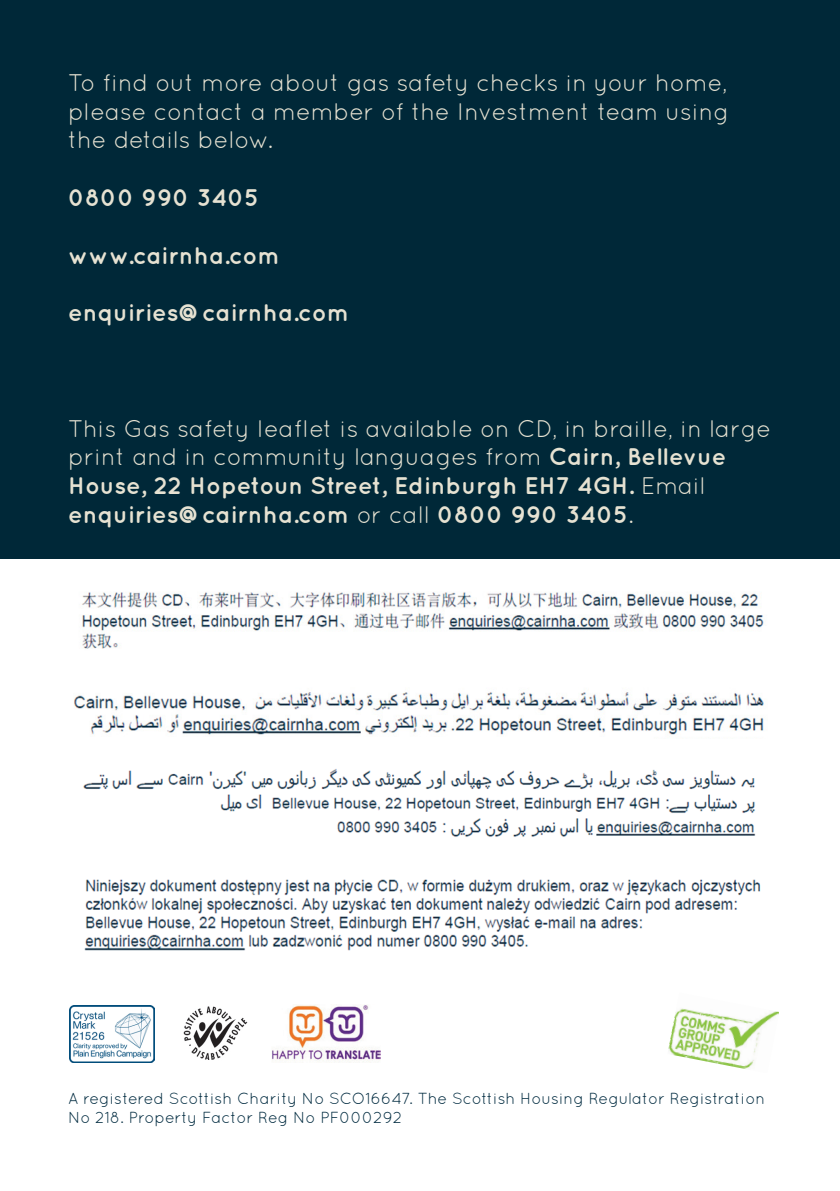
<style>
.page{position:relative;width:840px;height:1191px;background:#fff}
.page>*{position:absolute;margin:0;border:0;box-sizing:border-box;transform-origin:0 0}
.BODY_TEXT_B{font:24px/28.8px "Quicksand";color:#e6e2d2;text-align:justify}
.BODY_TEXT_B_BOLD{font:700 24px "Quicksand";color:#e6e2d2}
.BODY_TEXT_C{font:16px/19.2px "Quicksand";color:#002b40}
.s1{font-weight:700}
</style>
<div class="page">
<img style="left:668px;top:1008px;width:110px;height:61px">
<img style="left:272px;top:1005px;width:108px;height:57px">
<img style="left:183px;top:1006px;width:65px;height:54px">
<img style="left:69px;top:1005px;width:85px;height:57px">
<div style="left:0;top:0;width:839px;height:559px;background:#002838"></div>
<img style="left:74px;top:692px;width:690px;height:43px">
<img style="left:84px;top:879px;width:677px;height:71px">
<img style="left:83px;top:769px;width:673px;height:68px">
<img style="left:81px;top:592px;width:683px;height:57px">
<p class="BODY_TEXT_B" style="left:68px;top:68px;width:662px">To find out more about gas safety checks in your home, please contact a member of the Investment team using the details below.</p>
<p class="BODY_TEXT_B_BOLD" style="left:68px;top:183px;width:192px">0800 990 3405</p>
<p class="BODY_TEXT_B_BOLD" style="left:68px;top:241px;width:214px">www.cairnha.com</p>
<p class="BODY_TEXT_B_BOLD" style="left:68px;top:298px;width:283px">enquiries@cairnha.com</p>
<p class="BODY_TEXT_B" style="left:68px;top:413px;width:704px;text-align:left">This Gas safety leaflet is available on CD, in braille, in large print and in community languages from <span class="s1">Cairn, Bellevue House, 22 Hopetoun Street, Edinburgh EH7 4GH.</span> Email <span class="s1">enquiries@cairnha.com</span> or call <span class="s1">0800 990 3405</span>.</p>
<p class="BODY_TEXT_C" style="left:68px;top:1088px;width:698px">A registered Scottish Charity No SCO16647. The Scottish Housing Regulator Registration<br>No 218. Property Factor Reg No PF000292</p>
</div>
